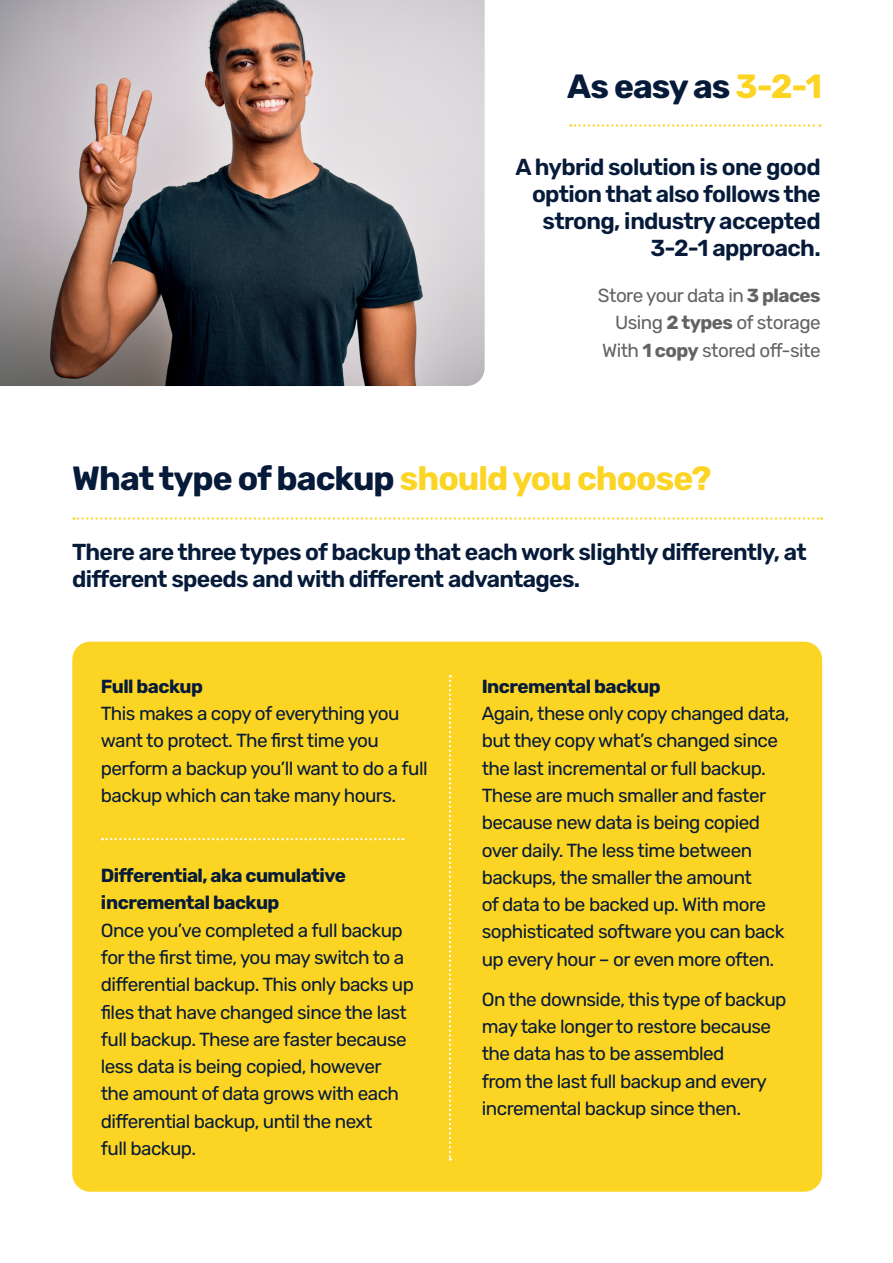
<style>
.page{position:relative;width:893px;height:1263px;background:#fff}
.page>*{position:absolute;margin:0;border:0;box-sizing:border-box;transform-origin:0 0}
.t1{font:700 33.6px "Rubik";letter-spacing:-.03em;color:#061b3a}
.t2{font:600 23.1px/27.3px "Rubik";letter-spacing:-.03em;color:#061b3a;text-align:right}
.t3{font:18.9px/27.3px "Rubik";letter-spacing:-.03em;color:#061b3a}
.t4{font:700 18.9px/27.3px "Rubik";letter-spacing:-.03em;color:#061b3a}
.t5{font:18.9px/27.3px "Rubik";letter-spacing:-.03em;color:#636366;text-align:right}
.s1{color:#fcd424}
.s2{font-weight:700}
</style>
<div class="page">
<img style="left:0;top:0;width:485px;height:386px">
<div style="left:72px;top:642px;width:750px;height:550px;background:#fcd424;border-radius:18px"></div>
<svg style="left:570px;top:124px;width:251px;height:3px"></svg>
<svg style="left:449px;top:675px;width:2px;height:485px"></svg>
<svg style="left:102px;top:838px;width:301px;height:2px"></svg>
<svg style="left:73px;top:517px;width:749px;height:3px"></svg>
<h1 class="t1" style="left:567px;top:67px;width:256px">As easy as <span class="s1">3-2-1</span></h1>
<p class="t2" style="left:515px;top:153px;width:307px">A hybrid solution is one good option that also follows the strong, industry accepted<br>3-2-1 approach.</p>
<p class="t5" style="left:598px;top:282px;width:224px">Store your data in <span class="s2">3 places<br></span>Using <span class="s2">2 types</span> of storage<br>With <span class="s2">1 copy</span> stored off-site</p>
<h1 class="t1" style="left:72px;top:459px;width:641px">What type of backup <span class="s1">should you choose?</span></h1>
<p class="t2" style="left:72px;top:539px;width:736px;text-align:left">There are three types of backup that each work slightly differently, at different speeds and with different advantages.</p>
<p class="t4" style="left:101px;top:673px;width:104px">Full backup</p>
<p class="t3" style="left:101px;top:700px;width:328px">This makes a copy of everything you want to protect. The first time you perform a backup you’ll want to do a full backup which can take many hours.</p>
<p class="t4" style="left:101px;top:862px;width:247px">Differential, aka cumulative incremental backup</p>
<p class="t3" style="left:101px;top:917px;width:315px">Once you’ve completed a full backup for the first time, you may switch to a differential backup. This only backs up files that have changed since the last full backup. These are faster because less data is being copied, however the amount of data grows with each differential backup, until the next<br>full backup.</p>
<p class="t4" style="left:482px;top:673px;width:180px">Incremental backup</p>
<p class="t3" style="left:482px;top:700px;width:309px">Again, these only copy changed data, but they copy what’s changed since the last incremental or full backup.<br>These are much smaller and faster because new data is being copied over daily. The less time between backups, the smaller the amount<br>of data to be backed up. With more sophisticated software you can back up every hour – or even more often.</p>
<p class="t3" style="left:482px;top:986px;width:306px">On the downside, this type of backup may take longer to restore because the data has to be assembled<br>from the last full backup and every incremental backup since then.</p>
</div>
